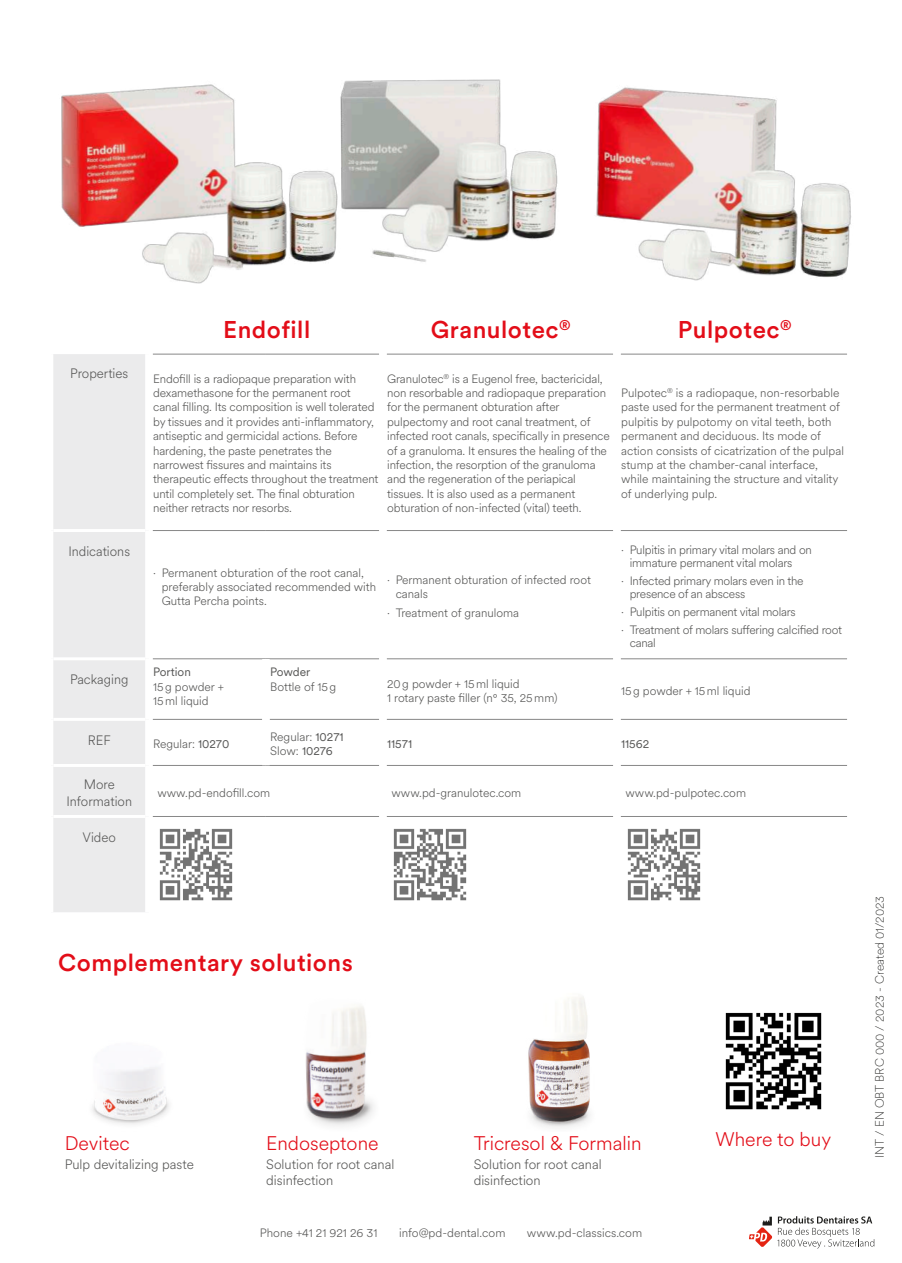
<style>
.page{position:relative;width:902px;height:1263px;background:#fff}
.page>*{position:absolute;margin:0;border:0;box-sizing:border-box;transform-origin:0 0}
.t1{font:500 24px "Circular XX";letter-spacing:.02em;color:#e30d18}
.t2{font:300 19.5px "Circular XX";color:#e30d18}
.t3{font:300 13.5px/16.2px "Circular XX";color:#575756}
.t4{font:300 12px/14.4px "Circular XX";letter-spacing:-.01em;color:#575756}
.t5{font:100 12px "Circular XX";color:#1d1d1b}
.t6{font:12px "Circular XX";color:#575756}
.s1{font-weight:400}
</style>
<div class="page">
<img style="left:61px;top:79px;width:790px;height:205px">
<img style="left:92px;top:1067px;width:77px;height:58px">
<img style="left:305px;top:1006px;width:69px;height:120px">
<img style="left:528px;top:997px;width:62px;height:131px">
<svg style="left:749px;top:1216px;width:125px;height:32px"></svg>
<img style="left:725px;top:1012px;width:97px;height:98px">
<div style="left:53px;top:354px;width:92px;height:558px;background:#ebebec"></div>
<hr style="left:53px;top:529px;width:92px;height:3px;background:#fff">
<hr style="left:53px;top:657px;width:92px;height:3px;background:#fff">
<hr style="left:53px;top:718px;width:92px;height:3px;background:#fff">
<hr style="left:53px;top:764px;width:92px;height:3px;background:#fff">
<hr style="left:53px;top:815px;width:92px;height:3px;background:#fff">
<hr style="left:153px;top:354px;width:113px;height:1px;background:#878787">
<hr style="left:266px;top:354px;width:113px;height:1px;background:#878787">
<hr style="left:386px;top:354px;width:227px;height:1px;background:#878787">
<hr style="left:620px;top:354px;width:227px;height:1px;background:#878787">
<hr style="left:153px;top:530px;width:113px;height:1px;background:#878787">
<hr style="left:266px;top:530px;width:113px;height:1px;background:#878787">
<hr style="left:386px;top:530px;width:227px;height:1px;background:#878787">
<hr style="left:620px;top:530px;width:227px;height:1px;background:#878787">
<hr style="left:153px;top:658px;width:113px;height:1px;background:#878787">
<hr style="left:266px;top:658px;width:113px;height:1px;background:#878787">
<hr style="left:386px;top:658px;width:227px;height:1px;background:#878787">
<hr style="left:620px;top:658px;width:227px;height:1px;background:#878787">
<hr style="left:153px;top:719px;width:109px;height:1px;background:#878787">
<hr style="left:269px;top:719px;width:110px;height:1px;background:#878787">
<hr style="left:386px;top:719px;width:227px;height:1px;background:#878787">
<hr style="left:620px;top:719px;width:227px;height:1px;background:#878787">
<hr style="left:153px;top:765px;width:113px;height:1px;background:#878787">
<hr style="left:266px;top:765px;width:113px;height:1px;background:#878787">
<hr style="left:386px;top:765px;width:227px;height:1px;background:#878787">
<hr style="left:620px;top:765px;width:227px;height:1px;background:#878787">
<hr style="left:153px;top:816px;width:113px;height:1px;background:#878787">
<hr style="left:266px;top:816px;width:113px;height:1px;background:#878787">
<hr style="left:386px;top:816px;width:227px;height:1px;background:#878787">
<hr style="left:620px;top:816px;width:227px;height:1px;background:#878787">
<img style="left:159px;top:828px;width:74px;height:73px">
<img style="left:393px;top:828px;width:74px;height:73px">
<img style="left:627px;top:828px;width:74px;height:73px">
<h1 class="t1" style="left:223px;top:313px;width:88px">Endofill</h1>
<h1 class="t1" style="left:431px;top:313px;width:141px">Granulotec<sup>®</sup></h1>
<h1 class="t1" style="left:677px;top:313px;width:115px">Pulpotec<sup>®</sup></h1>
<p class="t3" style="left:70px;top:365px;width:60px">Properties</p>
<p class="t4" style="left:153px;top:371px;width:227px">Endofill is a radiopaque preparation with dexamethasone for the permanent root canal filling. Its composition is well tolerated by tissues and it provides anti-inflammatory, antiseptic and germicidal actions. Before hardening, the paste penetrates the narrowest fissures and maintains its therapeutic effects throughout the treatment until completely set. The final obturation neither retracts nor resorbs.</p>
<p class="t4" style="left:387px;top:371px;width:224px">Granulotec<sup>®</sup> is a Eugenol free, bactericidal, non resorbable and radiopaque preparation for the permanent obturation after pulpectomy and root canal treatment, of infected root canals, specifically in presence of a granuloma. It ensures the healing of the infection, the resorption of the granuloma and the regeneration of the periapical tissues. It is also used as a permanent obturation of non-infected (vital) teeth.</p>
<p class="t4" style="left:621px;top:385px;width:224px">Pulpotec<sup>®</sup> is a radiopaque, non-resorbable paste used for the permanent treatment of pulpitis by pulpotomy on vital teeth, both permanent and deciduous. Its mode of action consists of cicatrization of the pulpal stump at the chamber-canal interface, while maintaining the structure and vitality of underlying pulp.</p>
<p class="t3" style="left:68px;top:543px;width:63px">Indications</p>
<p class="t4" style="left:162px;top:565px;width:216px;text-indent:-9px">· Permanent obturation of the root canal, preferably associated recommended with<br>Gutta Percha points.</p>
<p class="t4" style="left:395px;top:572px;width:197px;text-indent:-9px">· Permanent obturation of infected root canals</p>
<p class="t4" style="left:387px;top:605px;width:133px">· Treatment of granuloma</p>
<p class="t4" style="left:629px;top:542px;width:184px;line-height:13.5px;text-indent:-9px">· Pulpitis in primary vital molars and on immature permanent vital molars</p>
<p class="t4" style="left:629px;top:573px;width:175px;line-height:13.5px;text-indent:-9px">· Infected primary molars even in the presence of an abscess</p>
<p class="t4" style="left:621px;top:602px;width:222px;line-height:17.7px">· Pulpitis on permanent vital molars<br>· Treatment of molars suffering calcified root</p>
<p class="t4" style="left:629px;top:635px;width:28px">canal</p>
<p class="t3" style="left:70px;top:671px;width:60px">Packaging</p>
<p class="t6" style="left:153px;top:664px;width:39px">Portion</p>
<p class="t4" style="left:153px;top:679px;width:72px">15g powder +<br>15ml liquid</p>
<p class="t6" style="left:270px;top:664px;width:42px">Powder</p>
<p class="t4" style="left:270px;top:679px;width:68px">Bottle of 15g</p>
<p class="t4" style="left:387px;top:676px;width:172px">20g powder + 15ml liquid<br>1 rotary paste filler (n° 35, 25mm)</p>
<p class="t4" style="left:621px;top:683px;width:131px">15g powder + 15ml liquid</p>
<p class="t3" style="left:88px;top:732px;width:25px">REF</p>
<p class="t4" style="left:153px;top:736px;width:78px">Regular: <span class="s1">10270</span></p>
<p class="t4" style="left:270px;top:729px;width:75px">Regular: <span class="s1">10271<br></span>Slow: <span class="s1">10276</span></p>
<p class="t6" style="left:387px;top:736px;width:26px">11571</p>
<p class="t6" style="left:621px;top:736px;width:30px">11562</p>
<p class="t3" style="left:66px;top:776px;width:67px;text-align:center">More<br>Information</p>
<p class="t4" style="left:157px;top:785px;width:114px">www.pd-endofill.com</p>
<p class="t4" style="left:391px;top:785px;width:131px">www.pd-granulotec.com</p>
<p class="t4" style="left:625px;top:785px;width:122px">www.pd-pulpotec.com</p>
<p class="t3" style="left:83px;top:829px;width:35px">Video</p>
<h1 class="t1" style="left:58px;top:947px;width:296px">Complementary solutions</h1>
<h2 class="t2" style="left:65px;top:1130px;width:67px">Devitec</h2>
<p class="t3" style="left:65px;top:1155px;width:131px">Pulp devitalizing paste</p>
<h2 class="t2" style="left:266px;top:1130px;width:114px">Endoseptone</h2>
<p class="t3" style="left:266px;top:1155px;width:130px">Solution for root canal disinfection</p>
<h2 class="t2" style="left:473px;top:1130px;width:169px">Tricresol &amp; Formalin</h2>
<p class="t3" style="left:473px;top:1155px;width:130px">Solution for root canal disinfection</p>
<p class="t4" style="left:260px;top:1225px;width:119px">Phone +41 21 921 26 31</p>
<p class="t4" style="left:399px;top:1225px;width:108px">info@pd-dental.com</p>
<p class="t4" style="left:527px;top:1225px;width:117px">www.pd-classics.com</p>
<h2 class="t2" style="left:715px;top:1126px;width:117px">Where to buy</h2>
<p class="t5" style="left:871px;top:1158px;width:263px;rotate:-90deg">INT / EN OBT BRC 000 / 2023 - Created 01/2023</p>
</div>
